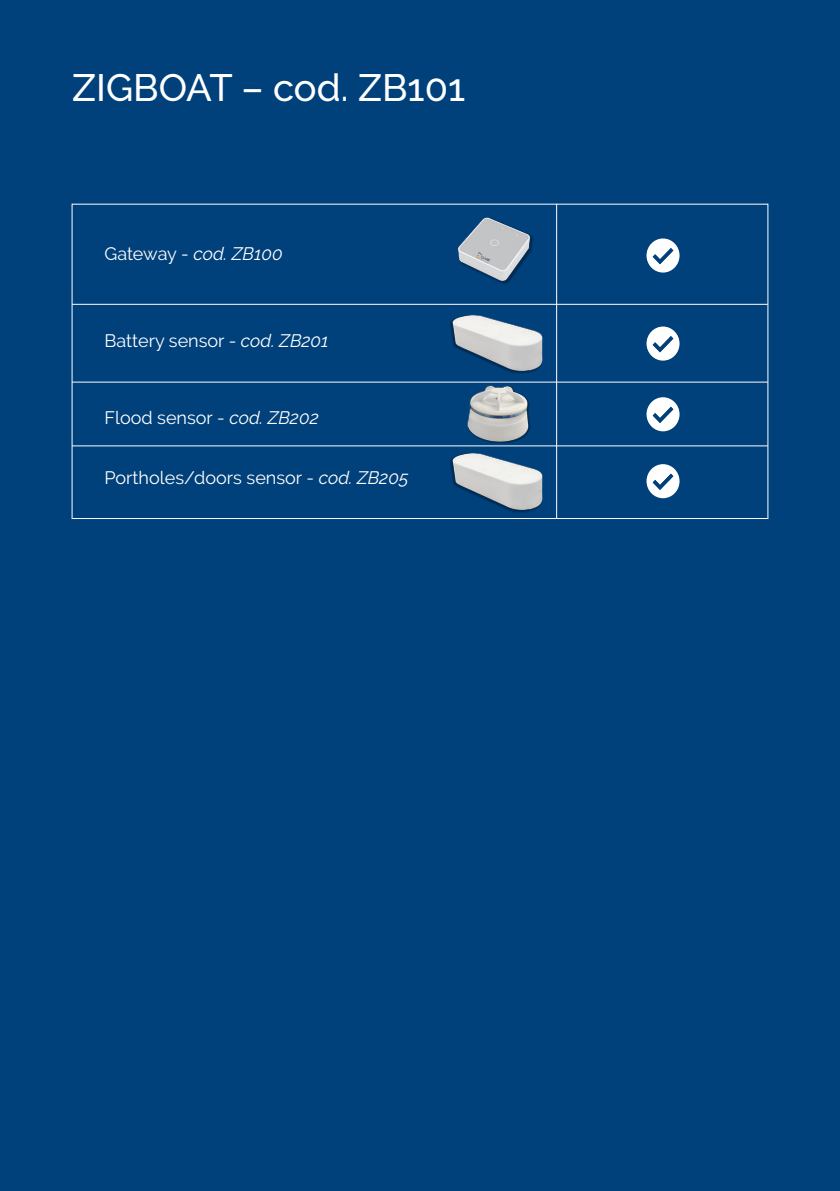
<style>
.page{position:relative;width:840px;height:1191px;background:#fff}
.page>*{position:absolute;margin:0;border:0;box-sizing:border-box;transform-origin:0 0}
.t1{font:500 38px "Raleway";color:#fff}
.t2{font:18px "Raleway";color:#fff}
.t3{font:italic 18px "Raleway";color:#fff}
.s1{font-style:normal}
.s2{font-style:italic}
</style>
<div class="page">
<div style="left:0;top:0;width:839px;height:1191px;background:#00407b"></div>
<hr style="left:556px;top:204px;width:1px;height:315px;background:#fff">
<img style="left:458px;top:217px;width:75px;height:67px">
<hr style="left:72px;top:304px;width:695px;height:1px;background:#fff">
<hr style="left:72px;top:382px;width:695px;height:1px;background:#fff">
<hr style="left:72px;top:445px;width:695px;height:1px;background:#fff">
<svg style="left:646px;top:238px;width:33px;height:34px"></svg>
<svg style="left:646px;top:326px;width:33px;height:34px"></svg>
<svg style="left:646px;top:397px;width:33px;height:34px"></svg>
<svg style="left:646px;top:464px;width:33px;height:34px"></svg>
<img style="left:450px;top:453px;width:93px;height:59px">
<img style="left:450px;top:314px;width:93px;height:60px">
<img style="left:467px;top:385px;width:63px;height:58px">
<h1 class="t1" style="left:72px;top:66px;width:394px">ZIGBOAT – cod. ZB101</h1>
<p class="t3" style="left:104px;top:243px;width:180px"><span class="s1">Gateway -</span> cod. ZB100</p>
<p class="t2" style="left:104px;top:330px;width:225px">Battery sensor - <span class="s2">cod. ZB201</span></p>
<p class="t2" style="left:104px;top:407px;width:216px">Flood sensor - <span class="s2">cod. ZB202</span></p>
<p class="t2" style="left:104px;top:467px;width:305px">Portholes/doors sensor - <span class="s2">cod. ZB205</span></p>
</div>
